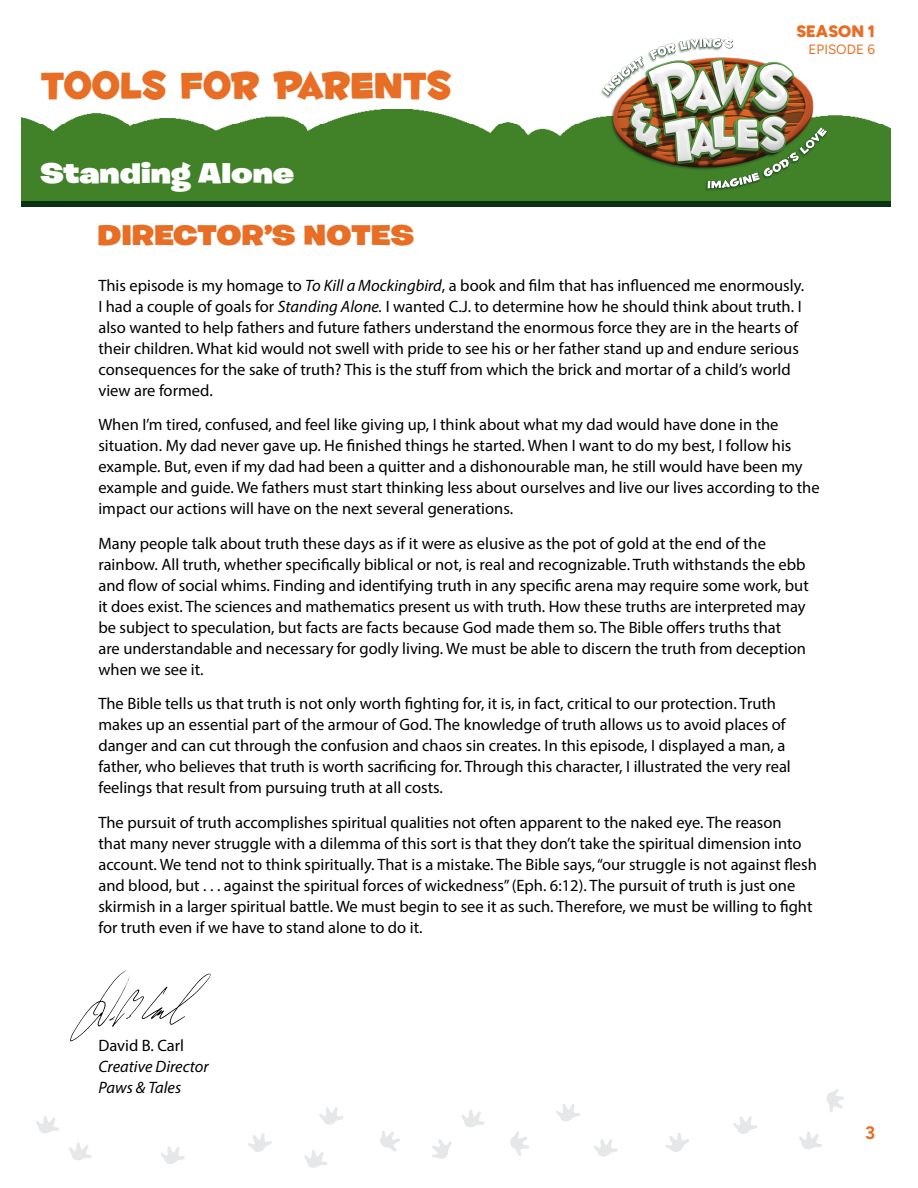
<style>
.page{position:relative;width:918px;height:1188px;background:#fff}
.page>*{position:absolute;margin:0;border:0;box-sizing:border-box;transform-origin:0 0}
.t1{font:45px "Fontdinerdotcom Huggable";color:#e86e25}
.t2{font:900 28.5px "Burbank Big Wide";color:#e86e25}
.t3{font:900 28.5px "Burbank Big Wide";color:#fff}
.t4{font:300 18px "Figtree";color:#e86e25}
.t5{font:16.5px/21px "Myriad Pro";color:#000}
.t6{font:italic 16.5px/21px "Myriad Pro";color:#000}
.t7{font:300 16.5px "Figtree";color:#e86e25}
.t8{font:300 13.5px "Figtree";color:#e86e25}
.s1{font-style:italic}
</style>
<div class="page">
<img style="left:22px;top:110px;width:869px;height:92px">
<img style="left:598px;top:38px;width:234px;height:154px">
<div style="left:22px;top:202px;width:869px;height:5px;background:#0c3215"></div>
<svg style="left:799px;top:1132px;width:23px;height:17px"></svg>
<svg style="left:733px;top:1116px;width:24px;height:18px"></svg>
<svg style="left:826px;top:1089px;width:18px;height:24px"></svg>
<svg style="left:69px;top:1143px;width:23px;height:17px"></svg>
<svg style="left:36px;top:1116px;width:23px;height:17px"></svg>
<svg style="left:161px;top:1147px;width:24px;height:17px"></svg>
<svg style="left:380px;top:1131px;width:20px;height:21px"></svg>
<svg style="left:248px;top:1133px;width:24px;height:19px"></svg>
<svg style="left:304px;top:1150px;width:23px;height:18px"></svg>
<svg style="left:432px;top:1139px;width:20px;height:20px"></svg>
<svg style="left:319px;top:1107px;width:24px;height:18px"></svg>
<svg style="left:510px;top:1132px;width:19px;height:24px"></svg>
<svg style="left:461px;top:1110px;width:24px;height:17px"></svg>
<svg style="left:593px;top:1139px;width:25px;height:18px"></svg>
<svg style="left:556px;top:1104px;width:24px;height:17px"></svg>
<svg style="left:665px;top:1133px;width:24px;height:19px"></svg>
<svg style="left:70px;top:971px;width:141px;height:70px"></svg>
<h1 class="t1" style="left:40px;top:58px;width:412px">TOOLS FOR PARENTS</h1>
<h2 class="t3" style="left:40px;top:155px;width:255px">Standing Alone</h2>
<p class="t7" style="left:796px;top:22px;width:80px">SEASON 1</p>
<p class="t8" style="left:809px;top:41px;width:68px">EPISODE 6</p>
<h2 class="t2" style="left:98px;top:217px;width:318px">DIRECTOR’S NOTES</h2>
<p class="t5" style="left:98px;top:274px;width:707px">This episode is my homage to <span class="s1">To Kill a Mockingbird</span>, a book and film that has influenced me enormously.<br>I had a couple of goals for <span class="s1">Standing Alone.</span> I wanted C.J. to determine how he should think about truth. I also wanted to help fathers and future fathers understand the enormous force they are in the hearts of their children. What kid would not swell with pride to see his or her father stand up and endure serious consequences for the sake of truth? This is the stuff from which the brick and mortar of a child’s world view are formed.</p>
<p class="t5" style="left:98px;top:414px;width:723px">When I’m tired, confused, and feel like giving up, I think about what my dad would have done in the situation. My dad never gave up. He finished things he started. When I want to do my best, I follow his example. But, even if my dad had been a quitter and a dishonourable man, he still would have been my example and guide. We fathers must start thinking less about ourselves and live our lives according to the impact our actions will have on the next several generations.</p>
<p class="t5" style="left:98px;top:532px;width:712px">Many people talk about truth these days as if it were as elusive as the pot of gold at the end of the rainbow. All truth, whether specifically biblical or not, is real and recognizable. Truth withstands the ebb and flow of social whims. Finding and identifying truth in any specific arena may require some work, but it does exist. The sciences and mathematics present us with truth. How these truths are interpreted may be subject to speculation, but facts are facts because God made them so. The Bible offers truths that<br>are understandable and necessary for godly living. We must be able to discern the truth from deception when we see it.</p>
<p class="t5" style="left:98px;top:693px;width:694px">The Bible tells us that truth is not only worth fighting for, it is, in fact, critical to our protection. Truth makes up an essential part of the armour of God. The knowledge of truth allows us to avoid places of danger and can cut through the confusion and chaos sin creates. In this episode, I displayed a man, a father, who believes that truth is worth sacrificing for. Through this character, I illustrated the very real feelings that result from pursuing truth at all costs.</p>
<p class="t5" style="left:98px;top:811px;width:720px">The pursuit of truth accomplishes spiritual qualities not often apparent to the naked eye. The reason<br>that many never struggle with a dilemma of this sort is that they don’t take the spiritual dimension into account. We tend not to think spiritually. That is a mistake. The Bible says, “our struggle is not against flesh and blood, but . . . against the spiritual forces of wickedness” (Eph. 6:12). The pursuit of truth is just one skirmish in a larger spiritual battle. We must begin to see it as such. Therefore, we must be willing to fight for truth even if we have to stand alone to do it.</p>
<p class="t5" style="left:98px;top:1035px;width:87px">David B. Carl</p>
<p class="t6" style="left:98px;top:1056px;width:112px">Creative Director<br>Paws &amp; Tales</p>
<p class="t4" style="left:865px;top:1123px;width:12px">3</p>
</div>
